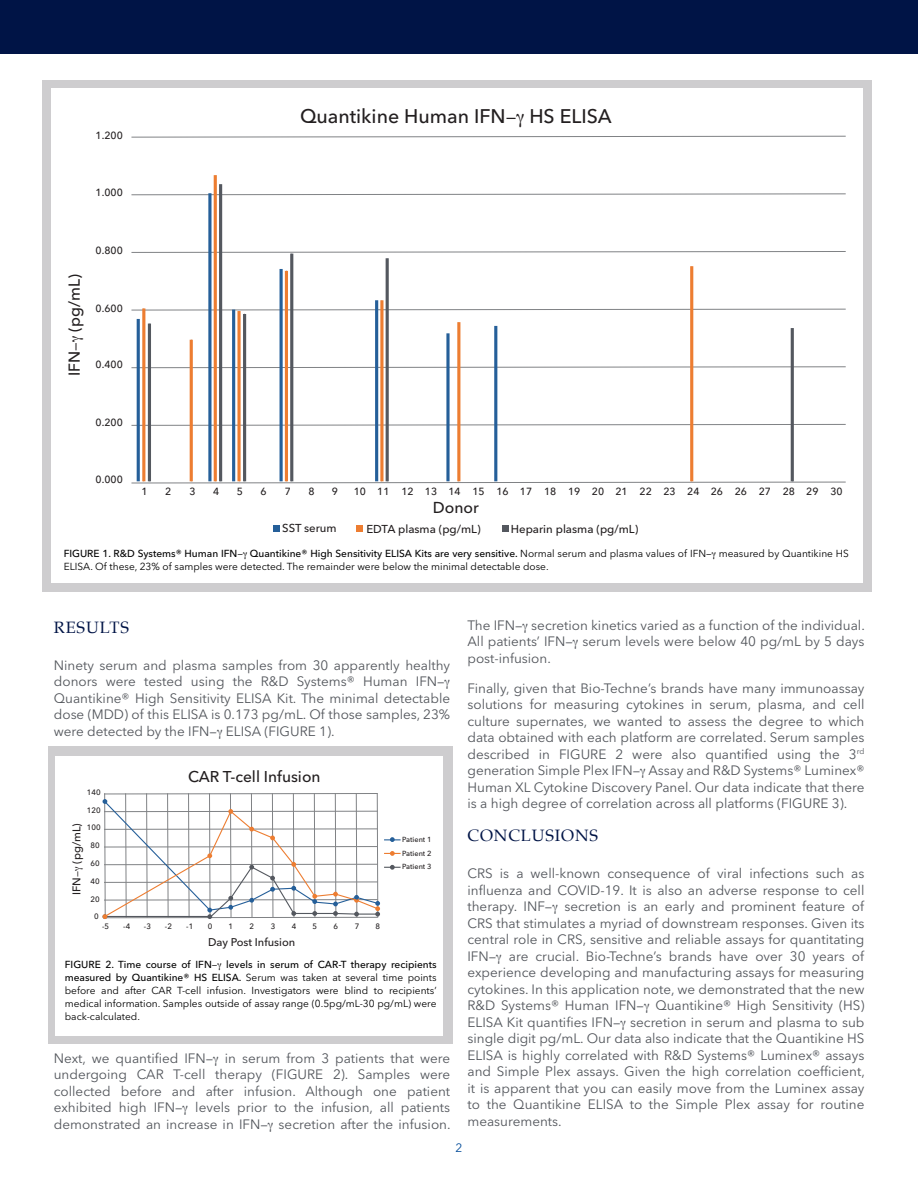
<style>
.page{position:relative;width:918px;height:1188px;background:#fff}
.page>*{position:absolute;margin:0;border:0;box-sizing:border-box;transform-origin:0 0}
.t1{font:500 19.65px "Avenir Next LT Pro";color:#231f20}
.t2{font:16.5px "Palatino";letter-spacing:.05em;color:#001446}
.t3{font:500 15.75px "Avenir Next LT Pro";color:#231f20}
.t4{font:500 15.6px "Avenir Next LT Pro";color:#231f20}
.t5{font:13.5px/16.5px "Avenir Next LT Pro";color:#52555b;text-align:justify}
.t6{font:12px "Avenir Next LT Pro";color:#004a98}
.t7{font:500 11.4px "Avenir Next LT Pro";color:#231f20}
.t8{font:500 11.1px "Avenir Next LT Pro";color:#231f20}
.t9{font:500 10.35px "Avenir Next LT Pro";color:#231f20}
.t10{font:10.2px/13px "Avenir Next LT Pro";color:#000}
.t11{font:500 10.2px "Avenir Next LT Pro";color:#000}
.t12{font:500 7.8px "Avenir Next LT Pro";color:#231f20}
.t13{font:500 7.35px/14.1px "Avenir Next LT Pro";letter-spacing:-.005em;color:#231f20}
.s1{font-weight:500}
</style>
<div class="page">
<div style="left:0;top:0;width:918px;height:54px;background:#001446"></div>
<div style="left:42px;top:80px;width:830px;height:512px;background:#cecdcf"></div>
<div style="left:52px;top:89px;width:811px;height:494px;background:#fff"></div>
<svg style="left:131px;top:136px;width:715px;height:2px"></svg>
<svg style="left:131px;top:193px;width:715px;height:2px"></svg>
<svg style="left:131px;top:251px;width:715px;height:2px"></svg>
<svg style="left:131px;top:309px;width:715px;height:2px"></svg>
<svg style="left:131px;top:366px;width:715px;height:2px"></svg>
<svg style="left:131px;top:424px;width:715px;height:2px"></svg>
<svg style="left:131px;top:482px;width:715px;height:1px"></svg>
<hr style="left:137px;top:319px;width:3px;height:162px;background:#255f99">
<hr style="left:142px;top:308px;width:3px;height:173px;background:#ed7d31">
<hr style="left:148px;top:324px;width:3px;height:157px;background:#54585f">
<hr style="left:219px;top:184px;width:3px;height:297px;background:#54585f">
<hr style="left:190px;top:340px;width:3px;height:141px;background:#ed7d31">
<svg style="left:237px;top:311px;width:4px;height:170px"></svg>
<hr style="left:285px;top:271px;width:3px;height:210px;background:#ed7d31">
<svg style="left:380px;top:300px;width:4px;height:181px"></svg>
<hr style="left:457px;top:322px;width:3px;height:159px;background:#ed7d31">
<hr style="left:690px;top:266px;width:3px;height:215px;background:#ed7d31">
<hr style="left:214px;top:175px;width:3px;height:306px;background:#ed7d31">
<svg style="left:208px;top:193px;width:4px;height:288px"></svg>
<hr style="left:232px;top:310px;width:3px;height:171px;background:#255f99">
<hr style="left:280px;top:269px;width:3px;height:212px;background:#255f99">
<hr style="left:375px;top:300px;width:3px;height:181px;background:#255f99">
<svg style="left:446px;top:333px;width:4px;height:148px"></svg>
<hr style="left:494px;top:326px;width:3px;height:155px;background:#255f99">
<hr style="left:243px;top:314px;width:3px;height:167px;background:#54585f">
<hr style="left:290px;top:254px;width:3px;height:227px;background:#54585f">
<hr style="left:386px;top:258px;width:3px;height:223px;background:#54585f">
<hr style="left:791px;top:328px;width:3px;height:153px;background:#54585f">
<div style="left:273px;top:526px;width:7px;height:6px;background:#255f99"></div>
<svg style="left:502px;top:526px;width:6px;height:6px"></svg>
<div style="left:356px;top:526px;width:7px;height:6px;background:#ed7d31"></div>
<div style="left:48px;top:747px;width:404px;height:297px;background:#cecdcf"></div>
<div style="left:56px;top:756px;width:387px;height:280px;background:#fff"></div>
<svg style="left:103px;top:793px;width:298px;height:126px"></svg>
<p class="t9" style="left:96px;top:129px;width:29px">1.200</p>
<p class="t9" style="left:96px;top:186px;width:29px">1.000</p>
<p class="t3" style="left:65px;top:376px;width:104px;rotate:-90deg">IFN− (pg/mL)</p>
<p class="t9" style="left:96px;top:244px;width:29px">0.800</p>
<p class="t9" style="left:96px;top:302px;width:29px">0.600</p>
<p class="t9" style="left:96px;top:359px;width:29px">0.400</p>
<p class="t9" style="left:96px;top:416px;width:29px">0.200</p>
<p class="t9" style="left:96px;top:474px;width:29px">0.000</p>
<h1 class="t1" style="left:300px;top:105px;width:313px">Quantikine Human IFN− HS ELISA</h1>
<p class="t9" style="left:141px;top:485px;width:8px">1</p>
<p class="t9" style="left:165px;top:485px;width:8px">2</p>
<p class="t9" style="left:189px;top:485px;width:8px">3</p>
<p class="t9" style="left:213px;top:485px;width:8px">4</p>
<p class="t9" style="left:237px;top:485px;width:8px">5</p>
<p class="t9" style="left:261px;top:485px;width:8px">6</p>
<p class="t9" style="left:285px;top:485px;width:8px">7</p>
<p class="t9" style="left:308px;top:485px;width:8px">8</p>
<p class="t9" style="left:332px;top:485px;width:8px">9</p>
<p class="t9" style="left:354px;top:485px;width:490px">10 11 12 13 14 15 16 17 18 19 20 21 22 23 24 26 26 27 28 29 30</p>
<p class="t3" style="left:433px;top:498px;width:47px">Donor</p>
<p class="t7" style="left:282px;top:521px;width:56px">SST serum</p>
<p class="t7" style="left:366px;top:522px;width:116px">EDTA plasma (pg/mL)</p>
<p class="t7" style="left:511px;top:522px;width:129px">Heparin plasma (pg/mL)</p>
<p class="t10" style="left:64px;top:547px;width:787px"><span class="s1">FIGURE 1. R&amp;D Systems® Human IFN Quantikine® High Sensitivity ELISA Kits are very sensitive.</span> Normal serum and plasma values of IFN measured by Quantikine HS<br>ELISA. Of these, 23% of samples were detected. The remainder were below the minimal detectable dose.</p>
<p class="t2" style="left:54px;top:614px;width:77px">RESULTS</p>
<p class="t5" style="left:54px;top:657px;width:398px;text-align:left">Ninety serum and plasma samples from 30 apparently healthy donors were tested using the R&amp;D Systems® Human IFN Quantikine® High Sensitivity ELISA Kit. The minimal detectable dose (MDD) of this ELISA is 0.173 pg/mL. Of those samples, 23% were detected by the IFN ELISA (FIGURE 1).</p>
<p class="t12" style="left:87px;top:788px;width:15px">140</p>
<p class="t12" style="left:87px;top:805px;width:15px">120</p>
<p class="t8" style="left:70px;top:895px;width:74px;rotate:-90deg">IFN− (pg/mL)</p>
<p class="t12" style="left:87px;top:823px;width:15px">100</p>
<p class="t12" style="left:91px;top:841px;width:11px">80</p>
<p class="t12" style="left:91px;top:858px;width:11px">60</p>
<p class="t12" style="left:91px;top:876px;width:11px">40</p>
<p class="t12" style="left:91px;top:894px;width:11px">20</p>
<p class="t12" style="left:94px;top:911px;width:6px">0</p>
<p class="t12" style="left:102px;top:921px;width:9px">-5</p>
<p class="t4" style="left:188px;top:768px;width:134px">CAR T-cell Infusion</p>
<p class="t12" style="left:123px;top:921px;width:9px">-4</p>
<p class="t12" style="left:144px;top:921px;width:9px">-3</p>
<p class="t12" style="left:165px;top:921px;width:9px">-2</p>
<p class="t12" style="left:186px;top:921px;width:9px">-1</p>
<p class="t12" style="left:208px;top:921px;width:6px">0</p>
<p class="t12" style="left:229px;top:921px;width:6px">1</p>
<p class="t12" style="left:250px;top:921px;width:6px">2</p>
<p class="t12" style="left:271px;top:921px;width:6px">3</p>
<p class="t12" style="left:292px;top:921px;width:6px">4</p>
<p class="t12" style="left:313px;top:921px;width:6px">5</p>
<p class="t12" style="left:334px;top:921px;width:6px">6</p>
<p class="t12" style="left:355px;top:921px;width:6px">7</p>
<p class="t12" style="left:376px;top:921px;width:6px">8</p>
<p class="t8" style="left:208px;top:935px;width:89px">Day Post Infusion</p>
<p class="t13" style="left:402px;top:832px;width:31px">Patient 1<br>Patient 2</p>
<p class="t13" style="left:402px;top:860px;width:31px">Patient 3</p>
<p class="t10" style="left:65px;top:958px;width:373px;text-align:justify;text-indent:161px"><span class="s1">levels in serum of CAR-T therapy recipients measured by Quantikine® HS ELISA.</span> Serum was taken at several time points before and after CAR T-cell infusion. Investigators were blind to recipients’ medical information. Samples outside of assay range (0.5pg/mL-30 pg/mL) were back-calculated.</p>
<p class="t11" style="left:65px;top:958px;width:149px">FIGURE 2. Time course of IFN</p>
<p class="t5" style="left:54px;top:1050px;width:398px;text-indent:171px">in serum from 3 patients that were undergoing CAR T-cell therapy (FIGURE 2). Samples were collected before and after infusion. Although one patient exhibited high IFN</p>
<p class="t5" style="left:54px;top:1050px;width:154px">Next, we quantified IFN</p>
<p class="t5" style="left:54px;top:1099px;width:398px;text-indent:141px">levels prior to the infusion, all patients demonstrated an increase in IFN</p>
<p class="t5" style="left:279px;top:1116px;width:173px">secretion after the infusion.</p>
<p class="t5" style="left:467px;top:617px;width:399px">The IFN secretion kinetics varied as a function of the individual.<br>All patients’ IFN</p>
<p class="t5" style="left:583px;top:633px;width:283px">serum levels were below 40 pg/mL by 5 days</p>
<p class="t5" style="left:467px;top:650px;width:85px">post-infusion.</p>
<p class="t5" style="left:467px;top:680px;width:399px">Finally, given that Bio-Techne’s brands have many immunoassay solutions for measuring cytokines in serum, plasma, and cell culture supernates, we wanted to assess the degree to which data obtained with each platform are correlated. Serum samples described in FIGURE 2 were also quantified using the 3<sup>rd </sup>generation Simple Plex IFN Assay and R&amp;D Systems® Luminex® Human XL Cytokine Discovery Panel. Our data indicate that there is a high degree of correlation across all platforms (FIGURE 3).</p>
<p class="t2" style="left:467px;top:822px;width:132px">CONCLUSIONS</p>
<p class="t5" style="left:467px;top:865px;width:399px">CRS is a well-known consequence of viral infections such as influenza and COVID-19. It is also an adverse response to cell therapy. INF</p>
<p class="t5" style="left:467px;top:898px;width:399px;text-indent:97px">secretion is an early and prominent feature of CRS that stimulates a myriad of downstream responses. Given its central role in CRS, sensitive and reliable assays for quantitating IFN</p>
<p class="t5" style="left:467px;top:948px;width:398px;text-indent:41px">are crucial. Bio-Techne’s brands have over 30 years of experience developing and manufacturing assays for measuring cytokines. In this application note, we demonstrated that the new R&amp;D Systems® Human IFN</p>
<p class="t5" style="left:655px;top:997px;width:211px">Quantikine® High Sensitivity (HS)</p>
<p class="t5" style="left:467px;top:1014px;width:147px">ELISA Kit quantifies IFN</p>
<p class="t5" style="left:467px;top:1014px;width:399px;text-indent:163px">secretion in serum and plasma to sub single digit pg/mL. Our data also indicate that the Quantikine HS ELISA is highly correlated with R&amp;D Systems® Luminex® assays and Simple Plex assays. Given the high correlation coefficient, it is apparent that you can easily move from the Luminex assay to the Quantikine ELISA to the Simple Plex assay for routine measurements.</p>
<p class="t6" style="left:456px;top:1140px;width:8px">2</p>
</div>
